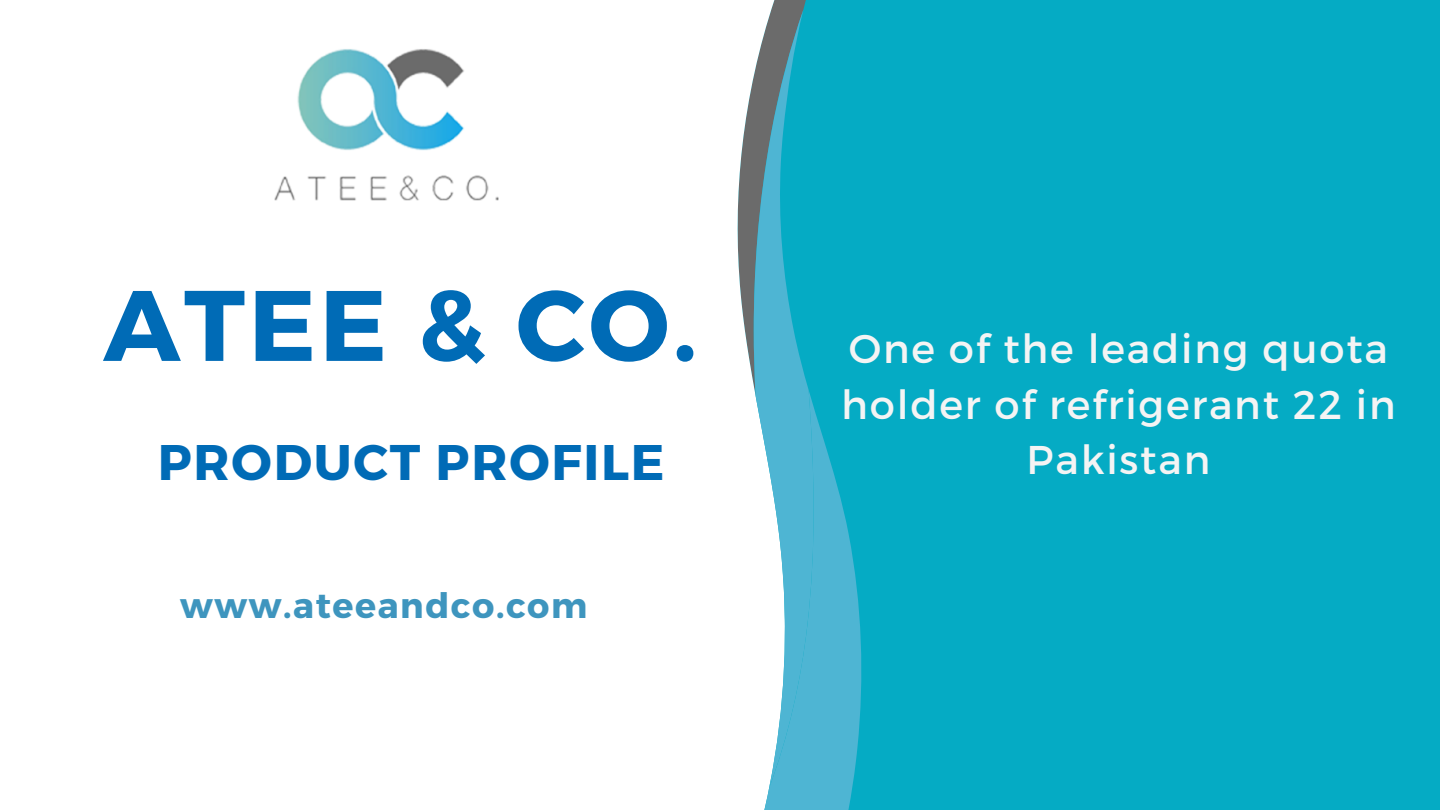
<style>
.page{position:relative;width:1440px;height:810px;background:#05abc4}
.page>*{position:absolute;margin:0;border:0;box-sizing:border-box;transform-origin:0 0}
.t1{font:700 99.9px "Montserrat";letter-spacing:.035em;color:#006bb6}
.t2{font:700 50px "Montserrat";letter-spacing:.035em;color:#006bb6}
.t3{font:40.1px/55.9px "Montserrat";letter-spacing:.045em;color:#f4f4f4}
.t4{font:700 35px "Montserrat";letter-spacing:.045em;color:#3e95be}
</style>
<div class="page">
<div style="left:0;top:0;width:655px;height:810px;background:#fff"></div>
<div style="left:655px;top:0;width:77px;height:810px;background:#fff"></div>
<svg style="left:732px;top:0;width:130px;height:810px"></svg>
<img style="left:274px;top:49px;width:225px;height:152px">
<p class="t1" style="left:103px;top:260px;width:595px">ATEE &amp; CO.</p>
<h1 class="t3" style="left:841px;top:318px;width:556px">One of the leading quota holder of refrigerant 22 in</h1>
<h3 class="t2" style="left:158px;top:429px;width:508px">PRODUCT PROFILE</h3>
<h1 class="t3" style="left:1027px;top:430px;width:185px">Pakistan</h1>
<p class="t4" style="left:180px;top:583px;width:409px">www.ateeandco.com</p>
</div>
